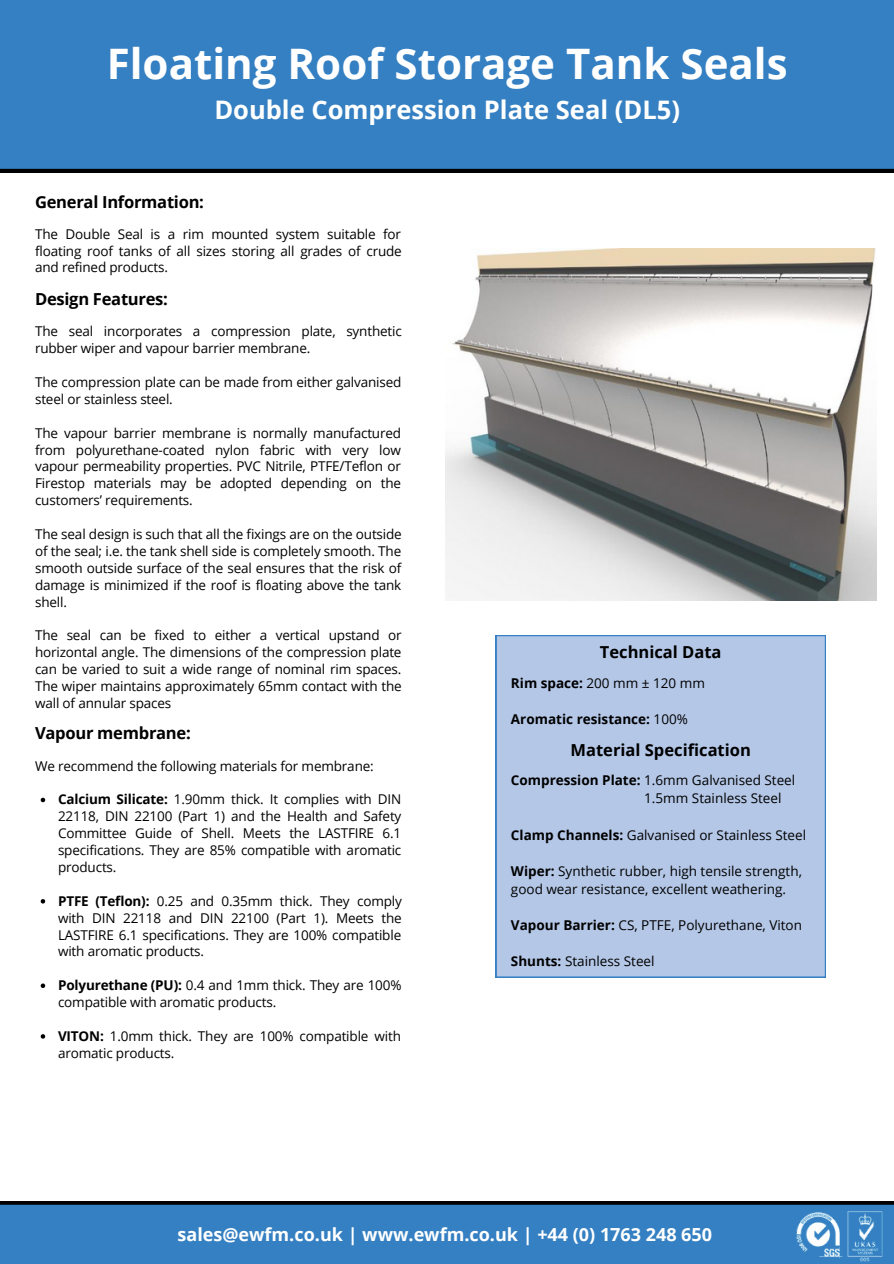
<style>
.page{position:relative;width:894px;height:1264px;background:#fff}
.page>*{position:absolute;margin:0;border:0;box-sizing:border-box;transform-origin:0 0}
.t1{font:700 42px "Open Sans";color:#fff}
.t2{font:700 25.5px "Open Sans";color:#fff}
.t3{font:700 18px "Open Sans";color:#fff}
.t4{font:700 16.5px "Open Sans";letter-spacing:-.015em;color:#000}
.t5{font:13.5px/17px "Open Sans";letter-spacing:-.01em;color:#000}
.t6{font:700 13.5px "Open Sans";color:#000}
.s1{font-weight:700}
.s2{font-weight:400}
.s3{font-weight:700;color:#b4c7e7}
</style>
<div class="page">
<div style="left:0;top:0;width:893px;height:172px;background:#3580c2"></div>
<svg style="left:0;top:1201px;width:893px;height:62px;background:#3177b5"></svg>
<img style="left:791px;top:1208px;width:97px;height:53px">
<div style="left:495px;top:635px;width:330px;height:342px;background:#b4c7e7"></div>
<img style="left:445px;top:248px;width:431px;height:353px">
<svg style="left:41px;top:797px;width:4px;height:5px"></svg>
<svg style="left:41px;top:899px;width:4px;height:4px"></svg>
<svg style="left:41px;top:983px;width:4px;height:5px"></svg>
<svg style="left:41px;top:1034px;width:4px;height:4px"></svg>
<h1 class="t1" style="left:107px;top:34px;width:682px">Floating Roof Storage Tank Seals</h1>
<h2 class="t2" style="left:214px;top:92px;width:467px">Double Compression Plate Seal (DL5)</h2>
<p class="t4" style="left:35px;top:190px;width:170px">General Information:</p>
<p class="t5" style="left:35px;top:225px;width:368px;text-align:justify">The Double Seal is a rim mounted system suitable for floating roof tanks of all sizes storing all grades of crude and refined products.</p>
<p class="t4" style="left:35px;top:287px;width:134px">Design Features:</p>
<p class="t5" style="left:35px;top:322px;width:368px">The seal incorporates a compression plate, synthetic rubber wiper and vapour barrier membrane.</p>
<p class="t5" style="left:35px;top:373px;width:368px">The compression plate can be made from either galvanised steel or stainless steel.</p>
<p class="t5" style="left:35px;top:424px;width:367px;text-align:justify">The vapour barrier membrane is normally manufactured from polyurethane-coated nylon fabric with very low vapour permeability properties. PVC Nitrile, PTFE/Teflon or Firestop materials may be adopted depending on the customers’ requirements.</p>
<p class="t5" style="left:35px;top:525px;width:368px;text-align:justify">The seal design is such that all the fixings are on the outside of the seal; i.e. the tank shell side is completely smooth. The smooth outside surface of the seal ensures that the risk of damage is minimized if the roof is floating above the tank shell.</p>
<p class="t5" style="left:35px;top:626px;width:368px;text-align:justify">The seal can be fixed to either a vertical upstand or horizontal angle. The dimensions of the compression plate can be varied to suit a wide range of nominal rim spaces.<br>The wiper maintains approximately 65mm contact with the wall of annular spaces</p>
<p class="t4" style="left:35px;top:721px;width:157px">Vapour membrane:</p>
<p class="t5" style="left:35px;top:757px;width:340px">We recommend the following materials for membrane:</p>
<p class="t5" style="left:58px;top:790px;width:345px;text-align:justify"><span class="s1">Calcium Silicate:</span> 1.90mm thick. It complies with DIN 22118, DIN 22100 (Part 1) and the Health and Safety Committee Guide of Shell. Meets the LASTFIRE 6.1 specifications. They are 85% compatible with aromatic products.</p>
<p class="t5" style="left:58px;top:892px;width:345px;text-align:justify"><span class="s1">PTFE (Teflon):</span> 0.25 and 0.35mm thick. They comply with DIN 22118 and DIN 22100 (Part 1). Meets the LASTFIRE 6.1 specifications. They are 100% compatible with aromatic products.</p>
<p class="t5" style="left:58px;top:976px;width:345px"><span class="s1">Polyurethane (PU):</span> 0.4 and 1mm thick. They are 100% compatible with aromatic products.</p>
<p class="t5" style="left:58px;top:1027px;width:344px"><span class="s1">VITON:</span> 1.0mm thick. They are 100% compatible with aromatic products.</p>
<p class="t4" style="left:599px;top:640px;width:123px">Technical Data</p>
<p class="t5" style="left:511px;top:674px;width:195px"><span class="s1">Rim space:</span> 200 mm ± 120 mm</p>
<p class="t6" style="left:511px;top:709px;width:178px">Aromatic resistance: <span class="s2">100%</span></p>
<p class="t4" style="left:570px;top:738px;width:182px">Material Specification</p>
<p class="t5" style="left:511px;top:771px;width:286px;line-height:18px"><span class="s1">Compression Plate:</span> 1.6mm Galvanised Steel<br><span class="s3">Compression Plate:</span> 1.5mm Stainless Steel</p>
<p class="t5" style="left:511px;top:825px;width:296px"><span class="s1">Clamp Channels:</span> Galvanised or Stainless Steel</p>
<p class="t5" style="left:511px;top:861px;width:292px;line-height:18px"><span class="s1">Wiper:</span> Synthetic rubber, high tensile strength, good wear resistance, excellent weathering.</p>
<p class="t5" style="left:511px;top:915px;width:292px"><span class="s1">Vapour Barrier:</span> CS, PTFE, Polyurethane, Viton</p>
<p class="t5" style="left:511px;top:952px;width:145px"><span class="s1">Shunts:</span> Stainless Steel</p>
<h3 class="t3" style="left:177px;top:1221px;width:536px">sales@ewfm.co.uk | www.ewfm.co.uk | +44 (0) 1763 248 650</h3>
</div>
